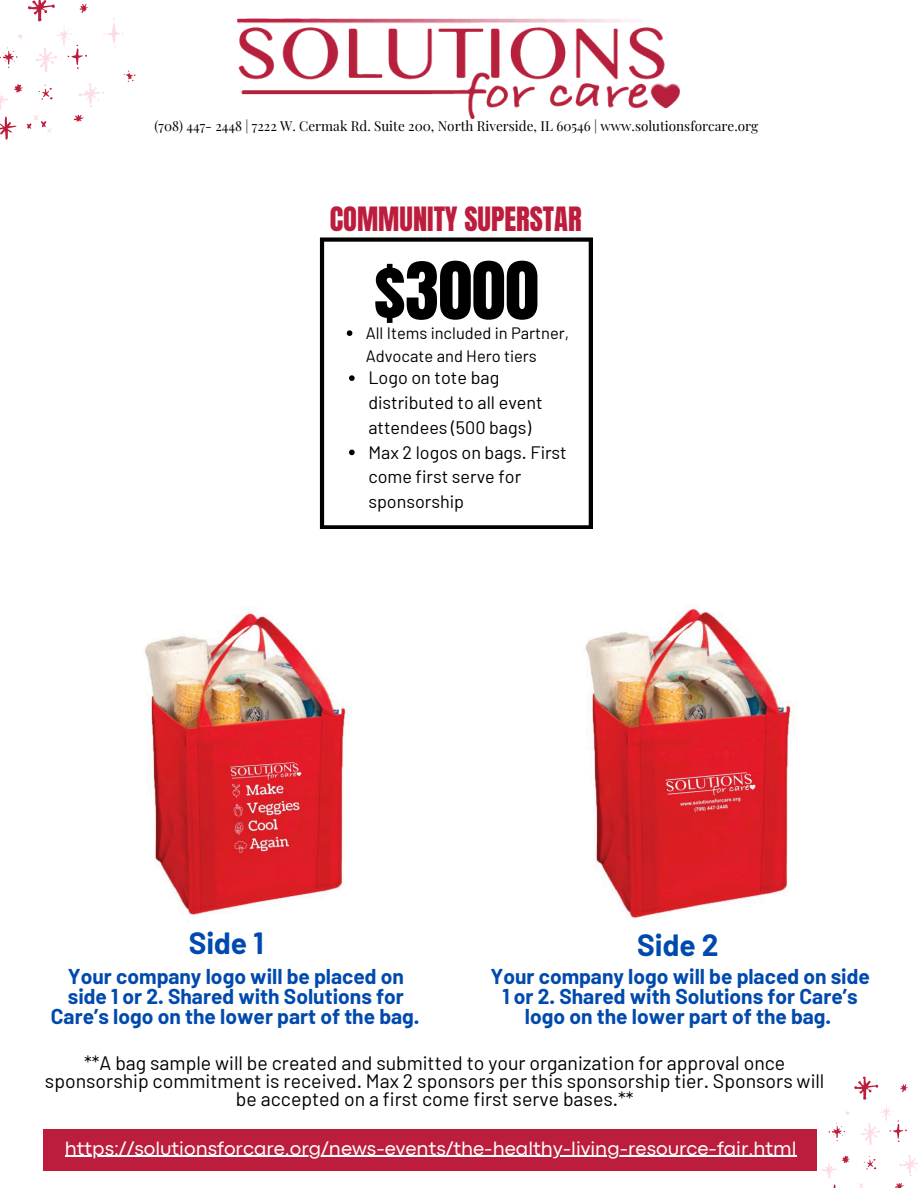
<style>
.page{position:relative;width:918px;height:1188px;background:#fff}
.page>*{position:absolute;margin:0;border:0;box-sizing:border-box;transform-origin:0 0}
.t1{font:67.5px "Anton";color:#000}
.t2{font:700 30px "Barlow";color:#004aad}
.t3{font:28.5px "Anton";color:#bc1d3d}
.t4{font:700 21px/20.2px "Barlow";color:#004aad;text-align:center}
.t5{font:19.5px/18px "Barlow";color:#000;text-align:center}
.t6{font:19.5px "Codec Pro";color:#fff}
.t7{font:18px/24.8px "Barlow";color:#000}
.t8{font:16.5px/22.5px "Barlow";color:#000}
.t9{font:13.5px "Playfair Display";color:#000}
</style>
<div class="page">
<div style="left:43px;top:1129px;width:773px;height:42px;background:#bc1d3d"></div>
<svg style="left:103px;top:17px;width:20px;height:31px"></svg>
<svg style="left:78px;top:83px;width:26px;height:24px"></svg>
<svg style="left:74px;top:115px;width:10px;height:7px"></svg>
<svg style="left:0;top:84px;width:53px;height:56px"></svg>
<svg style="left:124px;top:71px;width:12px;height:11px"></svg>
<svg style="left:0;top:0;width:88px;height:72px"></svg>
<svg style="left:859px;top:1183px;width:5px;height:5px"></svg>
<svg style="left:899px;top:1155px;width:19px;height:21px"></svg>
<svg style="left:822px;top:1156px;width:28px;height:32px"></svg>
<svg style="left:895px;top:1183px;width:9px;height:5px"></svg>
<svg style="left:864px;top:1156px;width:12px;height:13px"></svg>
<svg style="left:829px;top:1077px;width:79px;height:68px"></svg>
<svg style="left:320px;top:237px;width:273px;height:292px"></svg>
<img style="left:238px;top:18px;width:442px;height:100px">
<img style="left:144px;top:609px;width:204px;height:306px">
<img style="left:585px;top:604px;width:206px;height:315px">
<svg style="left:347px;top:330px;width:5px;height:6px"></svg>
<svg style="left:349px;top:375px;width:6px;height:6px"></svg>
<svg style="left:349px;top:450px;width:6px;height:5px"></svg>
<hr style="left:65px;top:1156px;width:732px;height:1px;background:#fff">
<p class="t9" style="left:155px;top:116px;width:605px">(708) 447- 2448 | 7222 W. Cermak Rd. Suite 200, North Riverside, IL 60546 | www.solutionsforcare.org</p>
<h3 class="t3" style="left:330px;top:199px;width:253px">COMMUNITY SUPERSTAR</h3>
<h1 class="t1" style="left:374px;top:242px;width:166px">$3000</h1>
<p class="t8" style="left:366px;top:321px;width:205px">All Items included in Partner,<br>Advocate and Hero tiers</p>
<p class="t7" style="left:368px;top:365px;width:200px">Logo on tote bag distributed to all event attendees (500 bags)<br>Max 2 logos on bags. First come first serve for sponsorship</p>
<h2 class="t2" style="left:189px;top:924px;width:76px">Side 1</h2>
<h2 class="t2" style="left:637px;top:926px;width:83px">Side 2</h2>
<p class="t4" style="left:51px;top:965px;width:370px">Your company logo will be placed on side 1 or 2. Shared with Solutions for<br>Care’s logo on the lower part of the bag.</p>
<p class="t4" style="left:490px;top:965px;width:381px">Your company logo will be placed on side<br>1 or 2. Shared with Solutions for Care’s logo on the lower part of the bag.</p>
<p class="t5" style="left:45px;top:1053px;width:781px">**A bag sample will be created and submitted to your organization for approval once sponsorship commitment is received. Max 2 sponsors per this sponsorship tier. Sponsors will be accepted on a first come first serve bases.**</p>
<p class="t6" style="left:65px;top:1141px;width:733px">https://solutionsforcare.org/news-events/the-healthy-living-resource-fair.html</p>
</div>
